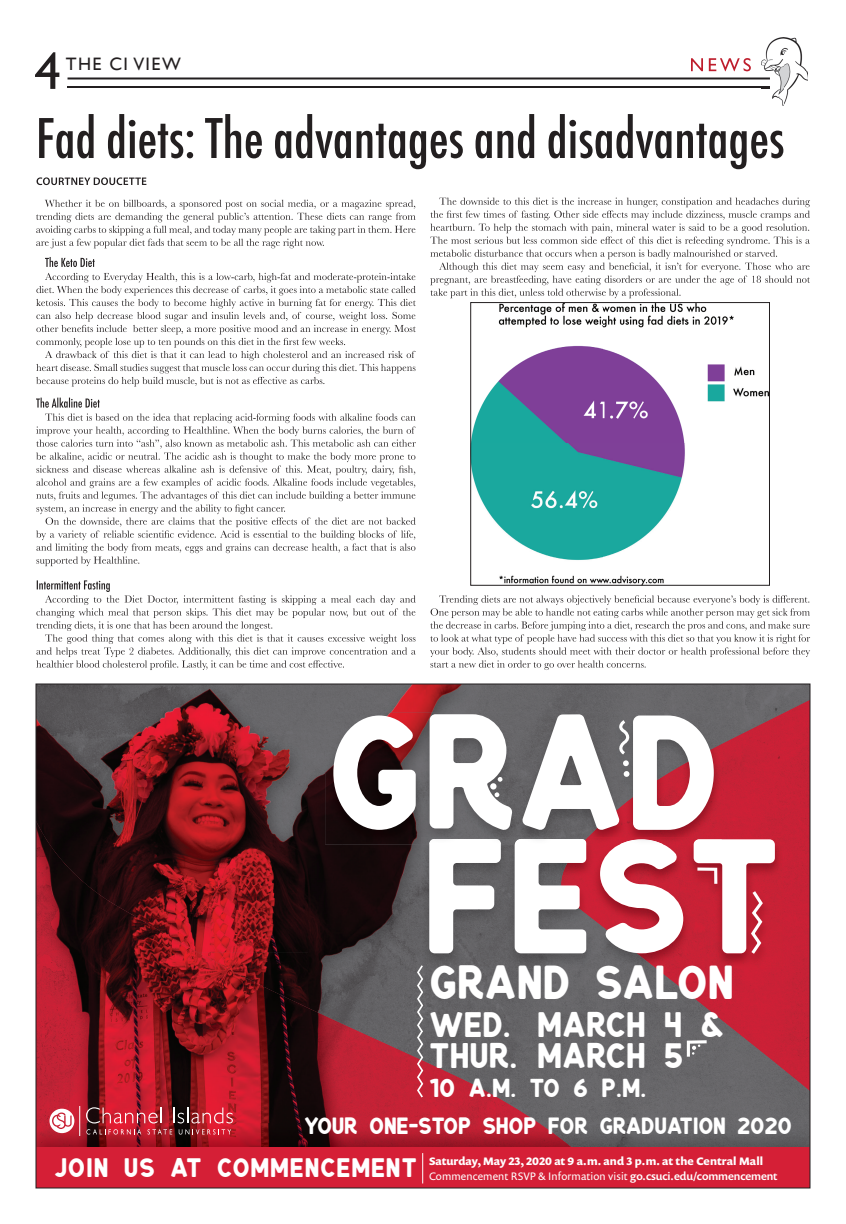
<style>
.page{position:relative;width:846px;height:1224px;background:#fff}
.page>*{position:absolute;margin:0;border:0;box-sizing:border-box;transform-origin:0 0}
.t1{font:53px "Gill Sans";color:#231f20}
.t2{font:33.8px "Tremblant";color:#fff}
.t3{font:25.1px/30.7px "Tremblant";color:#fff}
.t4{font:19px "Tremblant";letter-spacing:.04em;color:#fff}
.t5{font:18.4px "Tremblant";color:#fff}
.t6{font:18px "Gill Sans";letter-spacing:.08em;color:#231f20}
.t7{font:16.7px "Tremblant";letter-spacing:-.02em;color:#fff}
.t8{font:700 11px/15px "Prenton RP Pro";letter-spacing:.005em;color:#fff}
.s1{font-weight:400}
.s2{font-weight:500}
</style>
<div class="page">
<hr style="left:68px;top:86px;width:702px;height:2px;background:#231f20">
<img style="left:761px;top:37px;width:47px;height:69px">
<svg style="left:761px;top:86px;width:9px;height:2px"></svg>
<hr style="left:68px;top:77px;width:702px;height:2px;background:#231f20">
<svg style="left:691px;top:58px;width:60px;height:13px"></svg>
<img style="left:479px;top:686px;width:329px;height:438px">
<svg style="left:478px;top:686px;width:1px;height:27px"></svg>
<img style="left:478px;top:968px;width:1px;height:156px">
<img style="left:38px;top:885px;width:32px;height:239px">
<img style="left:70px;top:885px;width:34px;height:239px">
<img style="left:104px;top:919px;width:68px;height:188px">
<img style="left:172px;top:953px;width:34px;height:154px">
<img style="left:206px;top:986px;width:68px;height:138px">
<img style="left:274px;top:1008px;width:68px;height:116px">
<div style="left:342px;top:1054px;width:68px;height:70px;background:#c32236"></div>
<div style="left:410px;top:1071px;width:68px;height:53px;background:#c52235"></div>
<img style="left:38px;top:686px;width:270px;height:199px">
<img style="left:308px;top:686px;width:170px;height:31px">
<img style="left:308px;top:717px;width:34px;height:307px">
<img style="left:342px;top:844px;width:102px;height:210px">
<img style="left:87px;top:885px;width:221px;height:34px">
<img style="left:139px;top:919px;width:169px;height:34px">
<img style="left:197px;top:952px;width:111px;height:34px">
<img style="left:444px;top:968px;width:34px;height:119px">
<img style="left:262px;top:986px;width:46px;height:22px">
<img style="left:407px;top:1053px;width:37px;height:18px">
<img style="left:656px;top:837px;width:127px;height:131px">
<img style="left:421px;top:844px;width:235px;height:124px">
<img style="left:478px;top:713px;width:244px;height:124px">
<img style="left:325px;top:713px;width:153px;height:131px">
<img style="left:421px;top:837px;width:8px;height:7px">
<svg style="left:429px;top:837px;width:346px;height:120px"></svg>
<img style="left:429px;top:839px;width:293px;height:5px">
<svg style="left:333px;top:714px;width:381px;height:117px"></svg>
<svg style="left:616px;top:718px;width:16px;height:48px"></svg>
<svg style="left:623px;top:771px;width:7px;height:6px"></svg>
<svg style="left:490px;top:777px;width:13px;height:20px"></svg>
<img style="left:38px;top:1124px;width:502px;height:24px">
<img style="left:540px;top:1124px;width:268px;height:24px">
<div style="left:36px;top:1148px;width:774px;height:40px;background:#d51f36"></div>
<img style="left:86px;top:1107px;width:147px;height:28px">
<hr style="left:80px;top:1106px;width:1px;height:30px;background:#fff">
<svg style="left:50px;top:1109px;width:24px;height:24px"></svg>
<hr style="left:422px;top:1153px;width:1px;height:31px;background:#fff">
<svg style="left:417px;top:965px;width:6px;height:132px"></svg>
<svg style="left:685px;top:1039px;width:25px;height:21px"></svg>
<svg style="left:37px;top:177px;width:109px;height:8px"></svg>
<svg style="left:39px;top:114px;width:744px;height:55px"></svg>
<svg style="left:36px;top:200px;width:380px;height:48px"></svg>
<svg style="left:36px;top:273px;width:380px;height:114px"></svg>
<svg style="left:45px;top:257px;width:50px;height:10px"></svg>
<svg style="left:36px;top:414px;width:380px;height:152px"></svg>
<svg style="left:36px;top:398px;width:64px;height:10px"></svg>
<svg style="left:36px;top:580px;width:380px;height:90px"></svg>
<svg style="left:430px;top:595px;width:380px;height:75px"></svg>
<svg style="left:430px;top:198px;width:380px;height:100px"></svg>
<img style="left:472px;top:304px;width:296px;height:280px">
<div style="left:470px;top:302px;width:300px;height:284px;border:1px solid #231f20"></div>
<h1 class="t1" style="left:34px;top:40px;width:28px">4</h1>
<h3 class="t6" style="left:66px;top:54px;width:117px">THE CI VIEW</h3>
<h2 class="t2" style="left:429px;top:963px;width:306px">GRAND SALON</h2>
<h3 class="t3" style="left:429px;top:1012px;width:297px">WED. MARCH 4 &amp;<br>THUR. MARCH 5</h3>
<h3 class="t5" style="left:429px;top:1078px;width:219px">10 A.M. TO 6 P.M.</h3>
<h3 class="t7" style="left:304px;top:1116px;width:489px">YOUR ONE-STOP SHOP FOR GRADUATION 2020</h3>
<h3 class="t4" style="left:54px;top:1157px;width:365px">JOIN US AT COMMENCEMENT</h3>
<p class="t8" style="left:429px;top:1153px;width:350px">Saturday, May 23, 2020 at 9 a.m. and 3 p.m. at the Central Mall<br><span class="s1">Commencement RSVP &amp; Information visit</span> <span class="s2">go.csuci.edu/commencement</span></p>
</div>
